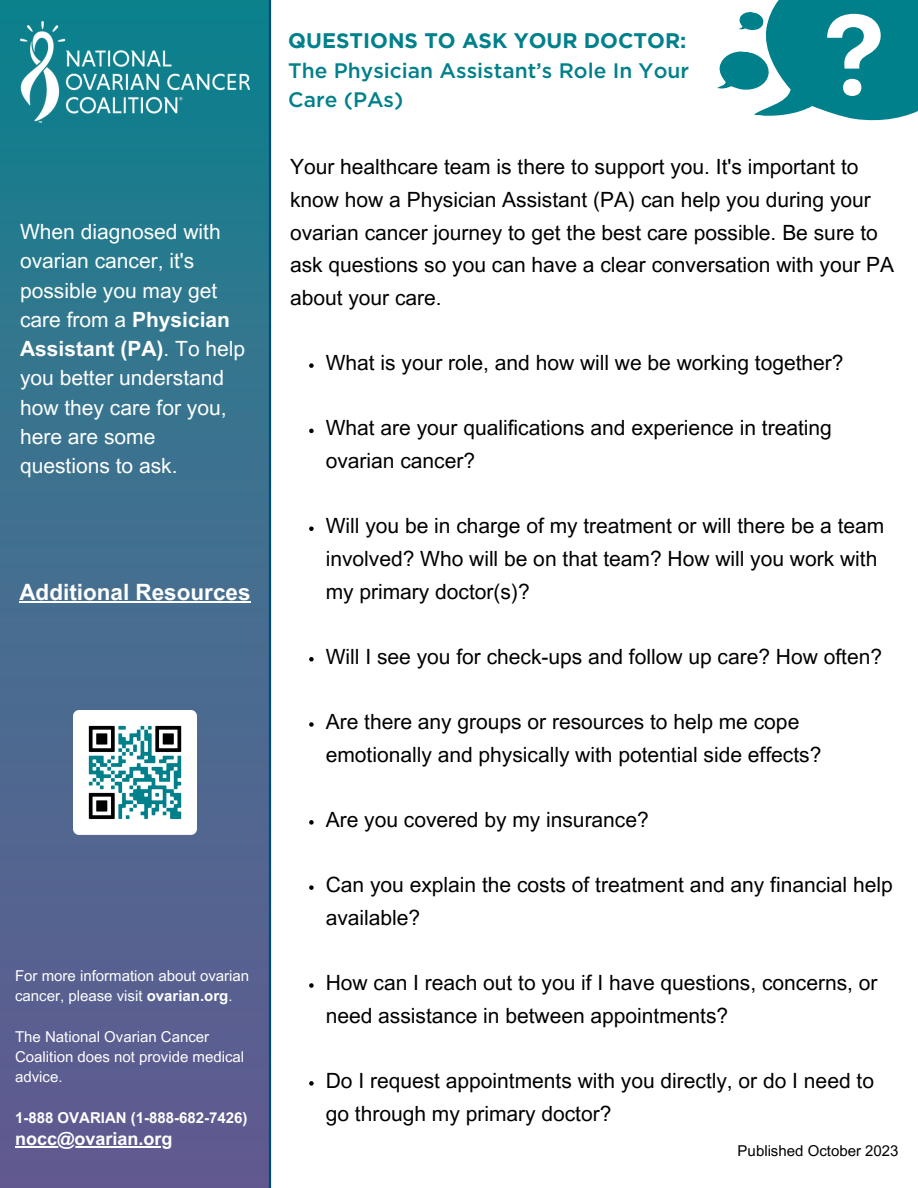
<style>
.page{position:relative;width:918px;height:1188px;background:#fff}
.page>*{position:absolute;margin:0;border:0;box-sizing:border-box;transform-origin:0 0}
.t1{font:700 22.5px "Arial MT Pro";color:#fff}
.t2{font:21px/32.7px "Arial MT Pro";color:#000}
.t3{font:21px/29.2px "Arial MT Pro";color:#fff}
.t4{font:500 21px/29.2px "Gotham";color:#00808b}
.t5{font:700 21px "Gotham";color:#00808b}
.t6{font:700 18px "Arial MT Pro";color:#fff}
.t7{font:15px/20.2px "Arial MT Pro";color:#fff}
.t8{font:700 15px "Arial MT Pro";color:#fff}
.t9{font:15px "Arial MT Pro";color:#000}
.s1{font-weight:700}
</style>
<div class="page">
<img style="left:0;top:0;width:269px;height:1188px">
<svg style="left:309px;top:363px;width:5px;height:5px"></svg>
<svg style="left:309px;top:429px;width:5px;height:4px"></svg>
<svg style="left:309px;top:527px;width:5px;height:4px"></svg>
<svg style="left:309px;top:657px;width:5px;height:5px"></svg>
<svg style="left:309px;top:722px;width:5px;height:5px"></svg>
<svg style="left:309px;top:820px;width:5px;height:5px"></svg>
<svg style="left:309px;top:885px;width:5px;height:5px"></svg>
<svg style="left:309px;top:983px;width:5px;height:5px"></svg>
<svg style="left:309px;top:1081px;width:5px;height:5px"></svg>
<img style="left:20px;top:22px;width:230px;height:100px">
<hr style="left:19px;top:602px;width:232px;height:1px;background:#fff">
<hr style="left:269px;top:0;width:2px;height:1188px;background:#004b76">
<img style="left:73px;top:711px;width:124px;height:157px">
<svg style="left:717px;top:0;width:201px;height:121px"></svg>
<hr style="left:15px;top:1146px;width:158px;height:1px;background:#fff">
<p class="t3" style="left:20px;top:220px;width:227px">When diagnosed with ovarian cancer, it's possible you may get care from a <span class="s1">Physician<br>Assistant (PA)</span>. To help you better understand how they care for you, here are some questions to ask.</p>
<p class="t1" style="left:19px;top:584px;width:233px">Additional Resources</p>
<p class="t7" style="left:15px;top:967px;width:236px">For more information about ovarian cancer, please visit <span class="s1">ovarian.org</span>.</p>
<p class="t7" style="left:15px;top:1028px;width:231px">The National Ovarian Cancer<br>Coalition does not provide medical advice.</p>
<p class="t8" style="left:15px;top:1112px;width:234px">1-888 OVARIAN (1-888-682-7426)</p>
<p class="t6" style="left:15px;top:1132px;width:159px">nocc@ovarian.org</p>
<p class="t5" style="left:288px;top:33px;width:400px">QUESTIONS TO ASK YOUR DOCTOR:</p>
<p class="t4" style="left:288px;top:57px;width:402px">The Physician Assistant’s Role In Your<br>Care (PAs)</p>
<p class="t2" style="left:290px;top:153px;width:606px">Your healthcare team is there to support you. It's important to know how a Physician Assistant (PA) can help you during your ovarian cancer journey to get the best care possible. Be sure to ask questions so you can have a clear conversation with your PA about your care.</p>
<p class="t2" style="left:326px;top:349px;width:519px">What is your role, and how will we be working together?</p>
<p class="t2" style="left:326px;top:414px;width:508px">What are your qualifications and experience in treating ovarian cancer?</p>
<p class="t2" style="left:326px;top:512px;width:560px">Will you be in charge of my treatment or will there be a team involved? Who will be on that team? How will you work with my primary doctor(s)?</p>
<p class="t2" style="left:326px;top:643px;width:558px">Will I see you for check-ups and follow up care? How often?</p>
<p class="t2" style="left:326px;top:708px;width:497px">Are there any groups or resources to help me cope emotionally and physically with potential side effects?</p>
<p class="t2" style="left:326px;top:806px;width:325px">Are you covered by my insurance?</p>
<p class="t2" style="left:326px;top:871px;width:568px">Can you explain the costs of treatment and any financial help available?</p>
<p class="t2" style="left:326px;top:969px;width:553px">How can I reach out to you if I have questions, concerns, or need assistance in between appointments?</p>
<p class="t2" style="left:326px;top:1067px;width:550px">Do I request appointments with you directly, or do I need to go through my primary doctor?</p>
<p class="t9" style="left:738px;top:1145px;width:162px">Published October 2023</p>
</div>
